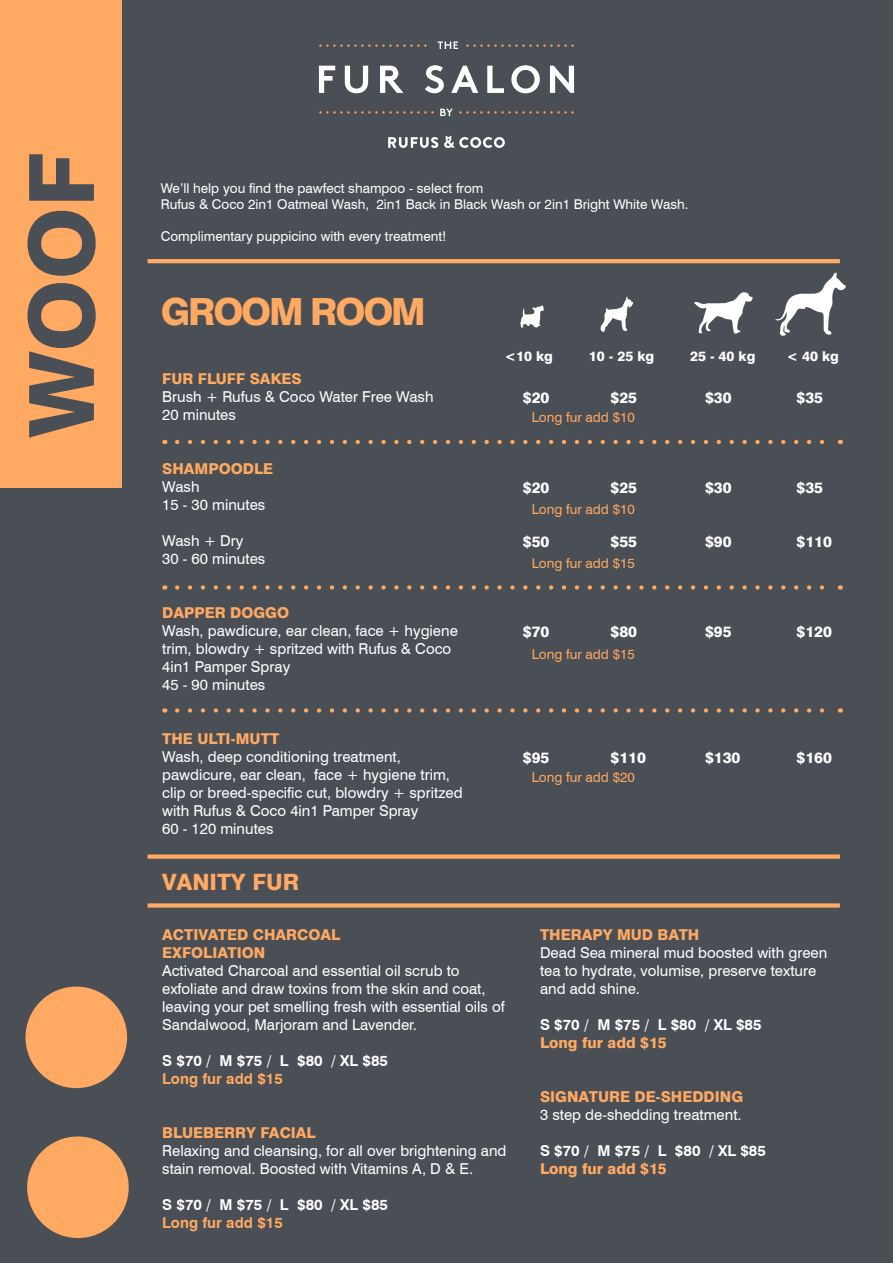
<style>
.page{position:relative;width:893px;height:1263px;background:#4a4f55}
.page>*{position:absolute;margin:0;border:0;box-sizing:border-box;transform-origin:0 0}
.t1{font:800 90px "Swiss 721 BT";color:#4a4f55}
.t2{font:800 37.5px "Swiss 721 BT";letter-spacing:-.06em;color:#ffa962}
.t3{font:800 22.5px "Swiss 721 BT";color:#ffa962}
.t4{font:15px/18px "Swiss 721 BT";color:#fff}
.t5{font:800 15px "Swiss 721 BT";color:#ffa962}
.t6{font:700 15px "Swiss 721 BT";color:#fff}
.t7{font:800 15px "Swiss 721 BT";color:#fff}
.t8{font:700 15px "Swiss 721 BT";color:#ffa962}
.t9{font:13.5px "Swiss 721 BT";color:#fff}
.t10{font:13.5px "Swiss 721 BT";color:#ffa962}
.t11{font:800 13.5px "Swiss 721 BT";color:#fff}
</style>
<div class="page">
<div style="left:26px;top:986px;width:101px;height:102px;background:#ffa962;border-radius:50%"></div>
<div style="left:27px;top:1136px;width:102px;height:102px;background:#ffa962;border-radius:50%"></div>
<svg style="left:177px;top:440px;width:648px;height:4px"></svg>
<div style="left:148px;top:854px;width:692px;height:5px;background:#ffa962"></div>
<hr style="left:148px;top:259px;width:692px;height:4px;background:#ffa962">
<div style="left:148px;top:903px;width:692px;height:5px;background:#ffa962"></div>
<svg style="left:177px;top:585px;width:648px;height:5px"></svg>
<svg style="left:177px;top:708px;width:648px;height:5px"></svg>
<div style="left:0;top:0;width:121px;height:488px;background:#ffa962"></div>
<svg style="left:520px;top:306px;width:24px;height:22px"></svg>
<svg style="left:600px;top:296px;width:33px;height:36px"></svg>
<svg style="left:694px;top:292px;width:59px;height:42px"></svg>
<svg style="left:775px;top:272px;width:71px;height:64px"></svg>
<svg style="left:438px;top:42px;width:20px;height:7px"></svg>
<svg style="left:440px;top:109px;width:13px;height:7px"></svg>
<svg style="left:388px;top:137px;width:50px;height:11px"></svg>
<svg style="left:444px;top:136px;width:61px;height:12px"></svg>
<svg style="left:319px;top:111px;width:115px;height:3px"></svg>
<svg style="left:459px;top:111px;width:115px;height:3px"></svg>
<svg style="left:319px;top:44px;width:108px;height:3px"></svg>
<svg style="left:466px;top:44px;width:108px;height:3px"></svg>
<svg style="left:319px;top:66px;width:16px;height:27px"></svg>
<svg style="left:345px;top:66px;width:23px;height:27px"></svg>
<svg style="left:380px;top:66px;width:23px;height:27px"></svg>
<svg style="left:425px;top:65px;width:19px;height:28px"></svg>
<svg style="left:451px;top:66px;width:27px;height:27px"></svg>
<svg style="left:487px;top:66px;width:17px;height:27px"></svg>
<svg style="left:511px;top:65px;width:29px;height:28px"></svg>
<svg style="left:550px;top:66px;width:24px;height:27px"></svg>
<p class="t1" style="left:7px;top:437px;width:286px;rotate:-90deg">WOOF</p>
<p class="t9" style="left:161px;top:180px;width:324px">We’ll help you find the pawfect shampoo - select from</p>
<p class="t9" style="left:161px;top:196px;width:529px">Rufus &amp; Coco 2in1 Oatmeal Wash, 2in1 Back in Black Wash or 2in1 Bright White Wash.</p>
<p class="t9" style="left:161px;top:228px;width:287px">Complimentary puppicino with every treatment!</p>
<p class="t2" style="left:161px;top:289px;width:267px">GROOM ROOM</p>
<p class="t5" style="left:162px;top:369px;width:141px">FUR FLUFF SAKES</p>
<p class="t4" style="left:162px;top:387px;width:273px">Brush + Rufus &amp; Coco Water Free Wash</p>
<p class="t4" style="left:162px;top:405px;width:75px">20 minutes</p>
<p class="t5" style="left:162px;top:459px;width:113px">SHAMPOODLE</p>
<p class="t4" style="left:162px;top:477px;width:39px">Wash</p>
<p class="t4" style="left:162px;top:495px;width:105px">15 - 30 minutes</p>
<p class="t4" style="left:162px;top:531px;width:83px">Wash + Dry</p>
<p class="t4" style="left:162px;top:549px;width:105px">30 - 60 minutes</p>
<p class="t5" style="left:162px;top:603px;width:128px">DAPPER DOGGO</p>
<p class="t4" style="left:162px;top:621px;width:297px">Wash, pawdicure, ear clean, face + hygiene trim, blowdry + spritzed with Rufus &amp; Coco<br>4in1 Pamper Spray</p>
<p class="t4" style="left:162px;top:675px;width:105px">45 - 90 minutes</p>
<p class="t5" style="left:162px;top:729px;width:119px">THE ULTI-MUTT</p>
<p class="t4" style="left:162px;top:747px;width:240px">Wash, deep conditioning treatment,</p>
<p class="t4" style="left:162px;top:765px;width:302px">pawdicure, ear clean, face + hygiene trim, clip or breed-specific cut, blowdry + spritzed with Rufus &amp; Coco 4in1 Pamper Spray</p>
<p class="t4" style="left:162px;top:819px;width:113px">60 - 120 minutes</p>
<p class="t3" style="left:162px;top:868px;width:139px">VANITY FUR</p>
<p class="t11" style="left:505px;top:347px;width:50px">&lt;10 kg</p>
<p class="t11" style="left:589px;top:347px;width:67px">10 - 25 kg</p>
<p class="t11" style="left:690px;top:347px;width:67px">25 - 40 kg</p>
<p class="t11" style="left:787px;top:347px;width:54px">&lt; 40 kg</p>
<p class="t7" style="left:523px;top:389px;width:28px">$20</p>
<p class="t7" style="left:610px;top:389px;width:28px">$25</p>
<p class="t10" style="left:532px;top:409px;width:105px">Long fur add $10</p>
<p class="t7" style="left:523px;top:479px;width:28px">$20</p>
<p class="t7" style="left:610px;top:479px;width:28px">$25</p>
<p class="t10" style="left:532px;top:500px;width:105px">Long fur add $10</p>
<p class="t7" style="left:523px;top:533px;width:28px">$50</p>
<p class="t7" style="left:610px;top:533px;width:28px">$55</p>
<p class="t10" style="left:532px;top:554px;width:105px">Long fur add $15</p>
<p class="t7" style="left:523px;top:623px;width:28px">$70</p>
<p class="t7" style="left:610px;top:623px;width:28px">$80</p>
<p class="t10" style="left:532px;top:646px;width:105px">Long fur add $15</p>
<p class="t7" style="left:523px;top:749px;width:28px">$95</p>
<p class="t7" style="left:610px;top:749px;width:37px">$110</p>
<p class="t10" style="left:532px;top:769px;width:105px">Long fur add $20</p>
<p class="t7" style="left:705px;top:389px;width:28px">$30</p>
<p class="t7" style="left:796px;top:389px;width:28px">$35</p>
<p class="t7" style="left:705px;top:479px;width:28px">$30</p>
<p class="t7" style="left:796px;top:479px;width:28px">$35</p>
<p class="t7" style="left:705px;top:533px;width:28px">$90</p>
<p class="t7" style="left:796px;top:533px;width:37px">$110</p>
<p class="t7" style="left:705px;top:623px;width:28px">$95</p>
<p class="t7" style="left:796px;top:623px;width:37px">$120</p>
<p class="t7" style="left:705px;top:749px;width:37px">$130</p>
<p class="t7" style="left:796px;top:749px;width:37px">$160</p>
<p class="t5" style="left:162px;top:925px;width:180px">ACTIVATED CHARCOAL</p>
<p class="t5" style="left:162px;top:943px;width:105px">EXFOLIATION</p>
<p class="t4" style="left:162px;top:961px;width:344px">Activated Charcoal and essential oil scrub to exfoliate and draw toxins from the skin and coat, leaving your pet smelling fresh with essential oils of Sandalwood, Marjoram and Lavender.</p>
<p class="t6" style="left:162px;top:1051px;width:227px">S $70 / M $75 / L $80 / XL $85</p>
<p class="t8" style="left:162px;top:1069px;width:122px">Long fur add $15</p>
<p class="t5" style="left:162px;top:1123px;width:155px">BLUEBERRY FACIAL</p>
<p class="t4" style="left:162px;top:1141px;width:346px">Relaxing and cleansing, for all over brightening and stain removal. Boosted with Vitamins A, D &amp; E.</p>
<p class="t6" style="left:162px;top:1195px;width:227px">S $70 / M $75 / L $80 / XL $85</p>
<p class="t8" style="left:162px;top:1213px;width:122px">Long fur add $15</p>
<p class="t5" style="left:540px;top:925px;width:161px">THERAPY MUD BATH</p>
<p class="t4" style="left:540px;top:943px;width:289px">Dead Sea mineral mud boosted with green tea to hydrate, volumise, preserve texture and add shine.</p>
<p class="t6" style="left:540px;top:1015px;width:223px">S $70 / M $75 / L $80 / XL $85</p>
<p class="t5" style="left:540px;top:1033px;width:128px">Long fur add $15</p>
<p class="t5" style="left:540px;top:1087px;width:205px">SIGNATURE DE-SHEDDING</p>
<p class="t4" style="left:540px;top:1105px;width:203px">3 step de-shedding treatment.</p>
<p class="t6" style="left:540px;top:1141px;width:227px">S $70 / M $75 / L $80 / XL $85</p>
<p class="t5" style="left:540px;top:1159px;width:128px">Long fur add $15</p>
</div>
